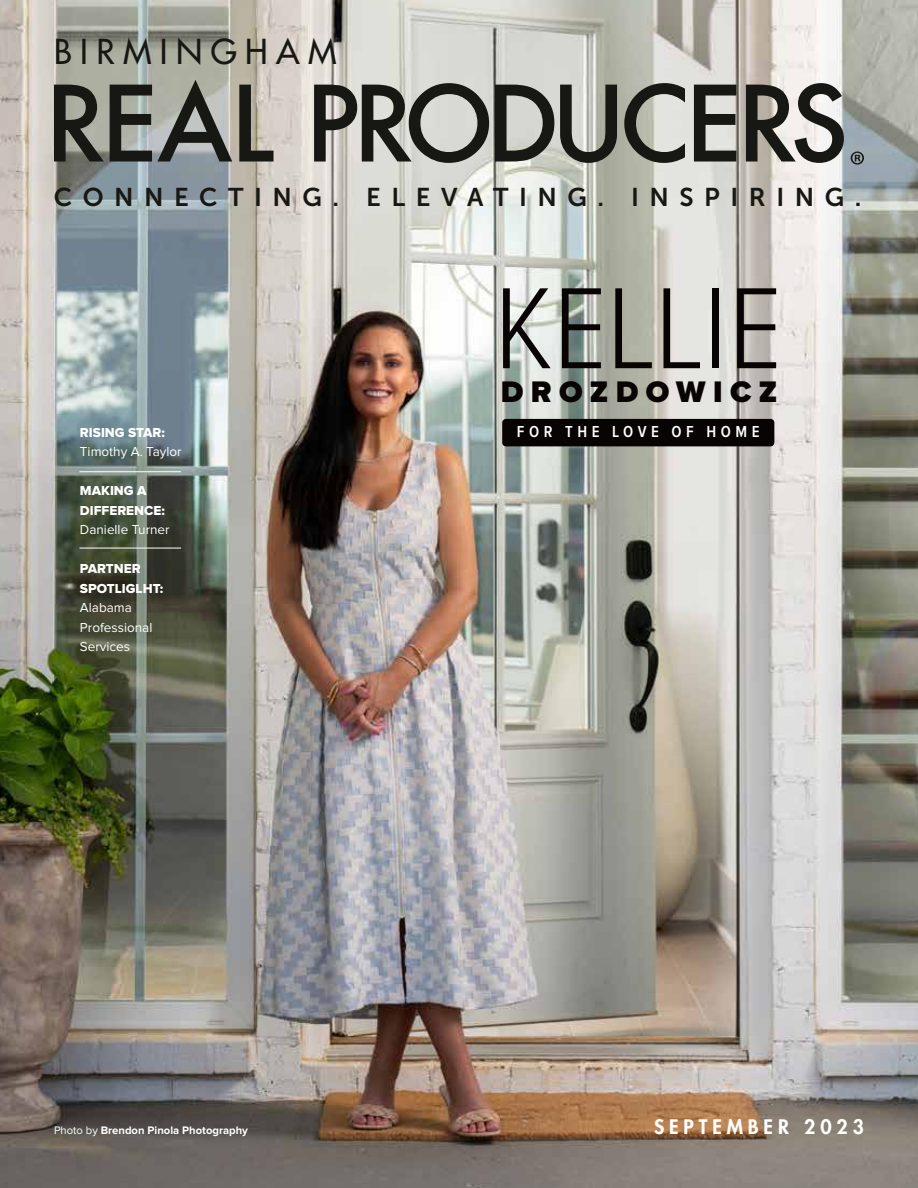
<style>
.page{position:relative;width:918px;height:1188px;background:#fff}
.page>*{position:absolute;margin:0;border:0;box-sizing:border-box;transform-origin:0 0}
.t1{font:300 119.85px "Proxima Nova Cond";color:#090404}
.t2{font:500 33.45px "Futura Std";letter-spacing:.25em;color:#171713}
.t3{font:900 30.75px "Proxima Nova";letter-spacing:.24em;color:#090404}
.t4{font:25.65px "Museo Sans 700";letter-spacing:.41em;color:#171713}
.t5{font:800 19.5px "Futura Std";letter-spacing:.25em;color:#fff}
.t6{font:600 16.5px "Proxima Nova Cond";letter-spacing:.275em;color:#fff}
.t7{font:13.5px/19.5px "Proxima Nova";color:#fff}
.t8{font:13.5px/19.5px "Proxima Nova Extrabld";color:#fff}
.t9{font:700 11.25px "Proxima Nova";color:#fff}
.s1{font-weight:400}
</style>
<div class="page">
<img style="left:0;top:0;width:918px;height:1188px">
<svg style="left:54px;top:85px;width:50px;height:77px;background:#565750"></svg>
<svg style="left:110px;top:80px;width:122px;height:82px;background:#767874"></svg>
<svg style="left:239px;top:85px;width:35px;height:77px;background:#7e7970"></svg>
<svg style="left:314px;top:83px;width:175px;height:80px;background:#82827d"></svg>
<svg style="left:495px;top:85px;width:59px;height:77px;background:#757671"></svg>
<svg style="left:560px;top:85px;width:57px;height:78px;background:#7a7b74"></svg>
<svg style="left:624px;top:83px;width:61px;height:80px;background:#8e8f87"></svg>
<svg style="left:694px;top:85px;width:42px;height:77px;background:#6c6c68"></svg>
<svg style="left:746px;top:83px;width:98px;height:80px;background:#7e7d78"></svg>
<svg style="left:851px;top:152px;width:13px;height:13px"></svg>
<div style="left:502px;top:419px;width:272px;height:27px;background:#090404;border-radius:4px"></div>
<hr style="left:80px;top:548px;width:101px;height:1px;background:#fff">
<hr style="left:80px;top:471px;width:101px;height:1px;background:#fff">
<h2 class="t2" style="left:54px;top:30px;width:284px">BIRMINGHAM</h2>
<h3 class="t4" style="left:54px;top:183px;width:809px">CONNECTING. ELEVATING. INSPIRING.</h3>
<h1 class="t1" style="left:494px;top:274px;width:290px">KELLIE</h1>
<h3 class="t3" style="left:501px;top:377px;width:278px">DROZDOWICZ</h3>
<p class="t8" style="left:80px;top:423px;width:87px">RISING STAR:</p>
<p class="t6" style="left:517px;top:423px;width:244px">FOR THE LOVE OF HOME</p>
<p class="t7" style="left:80px;top:442px;width:103px">Timothy A. Taylor</p>
<p class="t8" style="left:80px;top:481px;width:87px">MAKING A<br>DIFFERENCE:</p>
<p class="t7" style="left:80px;top:520px;width:91px">Danielle Turner</p>
<p class="t8" style="left:80px;top:559px;width:85px">PARTNER<br>SPOTLIGLHT:</p>
<p class="t7" style="left:80px;top:598px;width:74px">Alabama<br>Professional<br>Services</p>
<p class="t9" style="left:54px;top:1125px;width:196px"><span class="s1">Photo by</span> Brendon Pinola Photography</p>
<h3 class="t5" style="left:654px;top:1114px;width:211px">SEPTEMBER 2023</h3>
</div>
